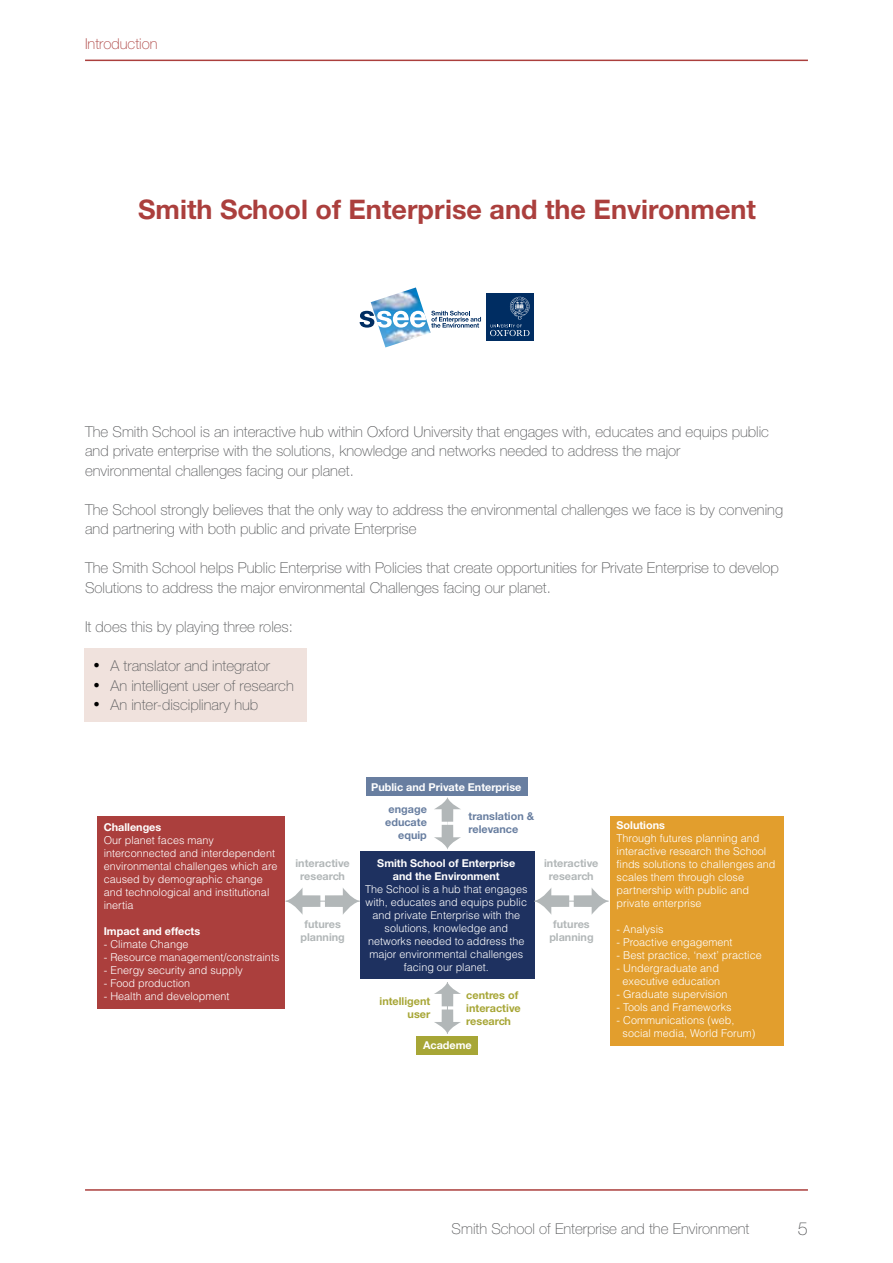
<style>
.page{position:relative;width:893px;height:1263px;background:#fff}
.page>*{position:absolute;margin:0;border:0;box-sizing:border-box;transform-origin:0 0}
.t1{font:700 27px "Helvetica Neue CE";color:#ab3f3d}
.t2{font:100 18px "Helvetica Neue CE";color:#58595b}
.t3{font:100 15px/19.5px "Helvetica Neue CE";color:#58595b}
.t4{font:100 15px "Helvetica Neue CE";color:#ab3f3d}
.t5{font:300 10.8px/13px "Helvetica";color:#fff}
.t6{font:700 10.8px/13px "Helvetica Neue CE";color:#fff;text-align:center}
.t7{font:700 10.8px/13px "Helvetica Neue CE";color:#b2b7b8;text-align:center}
.t8{font:700 10.8px/13px "Helvetica Neue CE";color:#a7a636;text-align:right}
.t9{font:700 10.8px/13px "Helvetica Neue CE";color:#687ea0;text-align:right}
.s1{font-family:"Times New Roman";font-weight:400;font-size:18px;color:#000}
</style>
<div class="page">
<hr style="left:85px;top:1189px;width:723px;height:2px;background:#ab3f3d">
<hr style="left:85px;top:60px;width:723px;height:1px;background:#ab3f3d">
<div style="left:85px;top:648px;width:222px;height:73px;background:#f0e2dd"></div>
<img style="left:371px;top:287px;width:60px;height:60px">
<svg style="left:360px;top:311px;width:121px;height:17px"></svg>
<div style="left:486px;top:294px;width:48px;height:47px;background:#002d62"></div>
<svg style="left:490px;top:297px;width:40px;height:39px"></svg>
<div style="left:610px;top:816px;width:173px;height:229px;background:#e29e2d"></div>
<div style="left:367px;top:778px;width:161px;height:18px;background:#687ea0"></div>
<div style="left:417px;top:1036px;width:61px;height:18px;background:#a7a636"></div>
<div style="left:360px;top:851px;width:174px;height:128px;background:#1e3160"></div>
<div style="left:97px;top:816px;width:187px;height:193px;background:#ab3f3d"></div>
<svg style="left:434px;top:797px;width:27px;height:52px"></svg>
<svg style="left:434px;top:982px;width:27px;height:52px"></svg>
<svg style="left:285px;top:888px;width:75px;height:27px"></svg>
<svg style="left:534px;top:887px;width:75px;height:28px"></svg>
<h3 class="t4" style="left:85px;top:35px;width:74px">Introduction</h3>
<h1 class="t1" style="left:138px;top:193px;width:619px">Smith School of Enterprise and the Environment</h1>
<p class="t3" style="left:85px;top:422px;width:685px">The Smith School is an interactive hub within Oxford University that engages with, educates and equips public and private enterprise with the solutions, knowledge and networks needed to address the major environmental challenges facing our planet.</p>
<h3 class="t3" style="left:85px;top:500px;width:699px">The School strongly believes that the only way to address the environmental challenges we face is by convening and partnering with both public and private Enterprise</h3>
<h3 class="t3" style="left:85px;top:559px;width:695px">The Smith School helps Public Enterprise with Policies that create opportunities for Private Enterprise to develop<br>Solutions to address the major environmental Challenges facing our planet.</h3>
<h3 class="t3" style="left:85px;top:617px;width:209px">It does this by playing three roles:</h3>
<h3 class="t3" style="left:94px;top:656px;width:178px"><span class="s1">•</span> A translator and integrator</h3>
<h3 class="t3" style="left:94px;top:676px;width:202px"><span class="s1">•</span> An intelligent user of research</h3>
<h3 class="t3" style="left:94px;top:695px;width:166px"><span class="s1">•</span> An inter-disciplinary hub</h3>
<p class="t6" style="left:104px;top:821px;width:59px">Challenges</p>
<p class="t5" style="left:104px;top:833px;width:175px">Our planet faces many interconnected and interdependent environmental challenges which are caused by demographic change and technological and institutional inertia</p>
<p class="t6" style="left:104px;top:925px;width:98px">Impact and effects</p>
<p class="t5" style="left:104px;top:937px;width:86px">- Climate Change</p>
<p class="t5" style="left:104px;top:950px;width:177px">- Resource management/constraints</p>
<p class="t5" style="left:104px;top:963px;width:141px">- Energy security and supply</p>
<p class="t5" style="left:104px;top:976px;width:88px">- Food production</p>
<p class="t5" style="left:104px;top:989px;width:127px">- Health and development</p>
<p class="t6" style="left:371px;top:781px;width:152px">Public and Private Enterprise</p>
<p class="t9" style="left:385px;top:803px;width:43px">engage educate equip</p>
<p class="t9" style="left:469px;top:810px;width:67px;text-align:left">translation &amp; relevance</p>
<p class="t6" style="left:377px;top:857px;width:140px">Smith School of Enterprise and the Environment</p>
<p class="t5" style="left:365px;top:882px;width:164px;text-align:center">The School is a hub that engages with, educates and equips public and private Enterprise with the solutions, knowledge and networks needed to address the major environmental challenges facing our planet.</p>
<p class="t7" style="left:295px;top:857px;width:56px">interactive research</p>
<p class="t7" style="left:544px;top:857px;width:56px">interactive research</p>
<p class="t7" style="left:300px;top:918px;width:46px">futures planning</p>
<p class="t7" style="left:549px;top:918px;width:46px">futures planning</p>
<p class="t8" style="left:380px;top:995px;width:52px">intelligent user</p>
<p class="t8" style="left:466px;top:988px;width:56px;text-align:left">centres of interactive research</p>
<p class="t6" style="left:423px;top:1038px;width:50px">Academe</p>
<p class="t6" style="left:617px;top:819px;width:50px">Solutions</p>
<p class="t5" style="left:617px;top:832px;width:160px">Through futures planning and interactive research the School finds solutions to challenges and scales them through close partnership with public and private enterprise</p>
<p class="t5" style="left:617px;top:923px;width:48px">- Analysis</p>
<p class="t5" style="left:617px;top:936px;width:118px">- Proactive engagement</p>
<p class="t5" style="left:617px;top:949px;width:147px">- Best practice, ‘next’ practice</p>
<p class="t5" style="left:617px;top:962px;width:105px;text-align:center">- Undergraduate and executive education</p>
<p class="t5" style="left:617px;top:988px;width:112px">- Graduate supervision</p>
<p class="t5" style="left:617px;top:1001px;width:117px">- Tools and Frameworks</p>
<p class="t5" style="left:623px;top:1014px;width:134px;text-indent:-6px">- Communications (web, social media, World Forum)</p>
<h3 class="t3" style="left:452px;top:1219px;width:299px">Smith School of Enterprise and the Environment</h3>
<h2 class="t2" style="left:798px;top:1218px;width:12px">5</h2>
</div>
